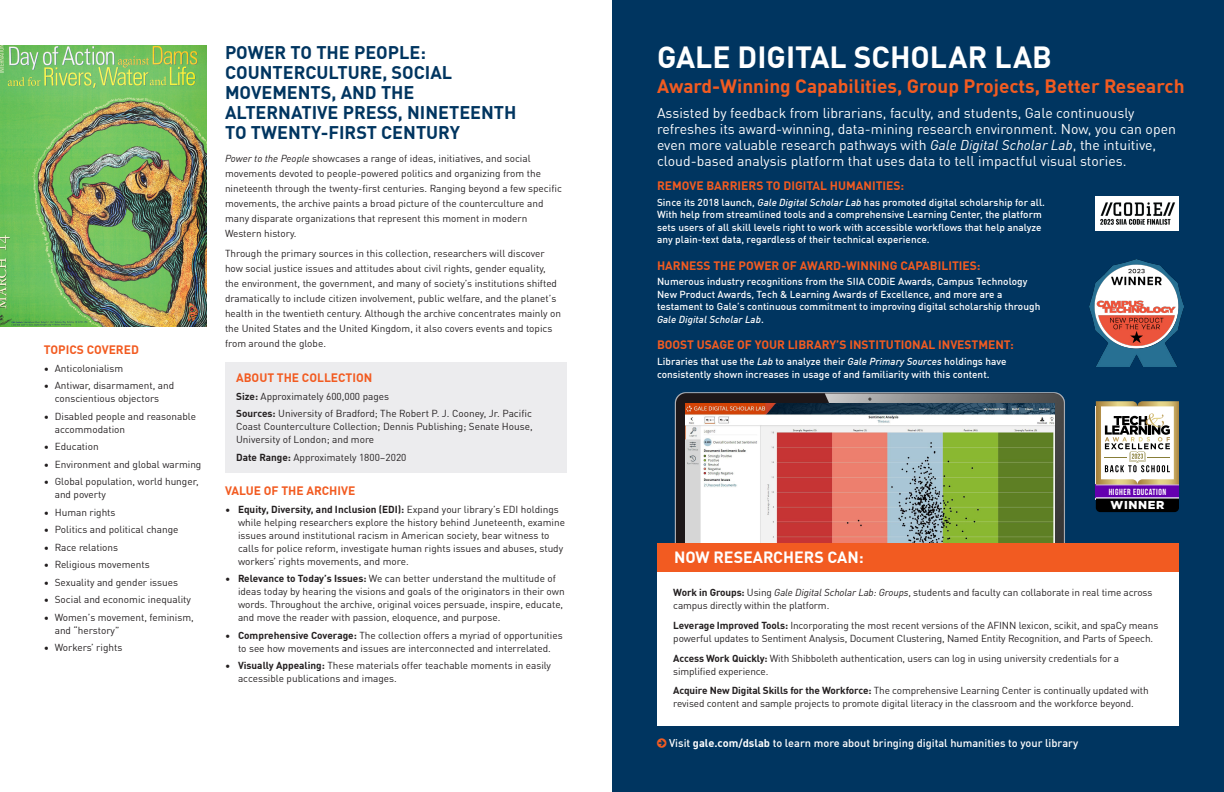
<style>
.page{position:relative;width:1224px;height:792px;background:#fff}
.page>*{position:absolute;margin:0;border:0;box-sizing:border-box;transform-origin:0 0}
.t1{font:700 30px "DIN Offc";color:#fff}
.t2{font:700 19px "DIN Offc";color:#f25b21}
.Header_Subheads{font:700 18px/20px "DIN Offc";color:#003560}
.t3{font:700 16px "DIN Offc";color:#fff}
.intro{font:14px/16px "DIN Offc";color:#fff}
.New_Subheads_1{font:700 12px "DIN Offc";color:#f25b21}
.t4{font:900 11.5px "Gotham";letter-spacing:.055em;color:#fff}
.New_Body_Copy{font:500 11px "DIN Offc";color:#fff}
.New_Body_Copy-2{font:10px/15px "DIN Offc";color:#231f20}
.New_Body_Bullet{font:10px/13px "DIN Offc";color:#231f20}
.body_copy{font:500 10px/12.5px "DIN Offc";letter-spacing:.005em;color:#fff}
.Body_Copy_Indented{font:10px/13px "DIN Offc";color:#231f20;text-align:justify}
.t5{font:8.9px "Bebas Neue";letter-spacing:.055em;color:#fff}
.s1{font-style:italic}
.s2{font-weight:700}
</style>
<div class="page">
<div style="left:612px;top:0;width:612px;height:792px;background:#003560"></div>
<img style="left:674px;top:392px;width:422px;height:151px">
<img style="left:685px;top:404px;width:370px;height:139px">
<div style="left:657px;top:545px;width:522px;height:181px;background:#fff"></div>
<div style="left:657px;top:543px;width:522px;height:29px;background:#f25b21"></div>
<img style="left:0;top:45px;width:207px;height:282px">
<div style="left:225px;top:362px;width:342px;height:111px;background:#ececee"></div>
<img style="left:1089px;top:259px;width:95px;height:108px">
<div style="left:1096px;top:196px;width:83px;height:34px;background:#fff"></div>
<img style="left:1100px;top:202px;width:76px;height:23px">
<div style="left:1096px;top:484px;width:83px;height:14px;background:#6400af"></div>
<svg style="left:1096px;top:498px;width:83px;height:14px"></svg>
<hr style="left:1096px;top:484px;width:83px;height:1px;background:#fff">
<hr style="left:1096px;top:497px;width:83px;height:1px;background:#fff">
<svg style="left:1096px;top:401px;width:83px;height:83px;background:#cbc4b1"></svg>
<p class="New_Subheads_1" style="left:44px;top:342px;width:97px">TOPICS COVERED</p>
<p class="New_Body_Copy-2" style="left:44px;top:361px;width:81px">• Anticolonialism</p>
<p class="New_Body_Copy-2" style="left:44px;top:379px;width:132px;line-height:13px;text-align:center">• Antiwar, disarmament, and conscientious objectors</p>
<p class="New_Body_Copy-2" style="left:55px;top:410px;width:143px;line-height:13px;text-indent:-11px">• Disabled people and reasonable accommodation</p>
<p class="New_Body_Copy-2" style="left:44px;top:439px;width:56px">• Education</p>
<p class="New_Body_Copy-2" style="left:44px;top:457px;width:159px">• Environment and global warming</p>
<p class="New_Body_Copy-2" style="left:55px;top:475px;width:145px;line-height:13px;text-indent:-11px">• Global population, world hunger, and poverty</p>
<p class="New_Body_Copy-2" style="left:44px;top:505px;width:73px">• Human rights</p>
<p class="New_Body_Copy-2" style="left:44px;top:522px;width:136px">• Politics and political change</p>
<p class="New_Body_Copy-2" style="left:44px;top:540px;width:76px">• Race relations</p>
<p class="New_Body_Copy-2" style="left:44px;top:557px;width:108px">• Religious movements</p>
<p class="New_Body_Copy-2" style="left:44px;top:575px;width:136px">• Sexuality and gender issues</p>
<p class="New_Body_Copy-2" style="left:44px;top:592px;width:149px">• Social and economic inequality</p>
<p class="New_Body_Copy-2" style="left:55px;top:611px;width:141px;line-height:13px;text-indent:-11px">• Women’s movement, feminism, and “herstory”</p>
<p class="New_Body_Copy-2" style="left:44px;top:640px;width:80px">• Workers’ rights</p>
<p class="Header_Subheads" style="left:225px;top:42px;width:293px">POWER TO THE PEOPLE:<br>COUNTERCULTURE, SOCIAL<br>MOVEMENTS, AND THE<br>ALTERNATIVE PRESS, NINETEENTH<br>TO TWENTY-FIRST CENTURY</p>
<p class="New_Body_Copy-2" style="left:225px;top:151px;width:338px"><span class="s1">Power to the People</span> showcases a range of ideas, initiatives, and social movements devoted to people-powered politics and organizing from the nineteenth through the twenty-first centuries. Ranging beyond a few specific movements, the archive paints a broad picture of the counterculture and many disparate organizations that represent this moment in modern Western history.</p>
<p class="New_Body_Copy-2" style="left:225px;top:245px;width:338px">Through the primary sources in this collection, researchers will discover how social justice issues and attitudes about civil rights, gender equality, the environment, the government, and many of society’s institutions shifted dramatically to include citizen involvement, public welfare, and the planet’s health in the twentieth century. Although the archive concentrates mainly on the United States and the United Kingdom, it also covers events and topics from around the globe.</p>
<p class="New_Subheads_1" style="left:236px;top:370px;width:138px">ABOUT THE COLLECTION</p>
<p class="Body_Copy_Indented" style="left:236px;top:390px;width:154px"><span class="s2">Size:</span> Approximately 600,000 pages</p>
<p class="Body_Copy_Indented" style="left:236px;top:407px;width:298px"><span class="s2">Sources:</span> University of Bradford; The Robert P. J. Cooney, Jr. Pacific Coast Counterculture Collection; Dennis Publishing; Senate House, University of London; and more</p>
<p class="Body_Copy_Indented" style="left:236px;top:451px;width:172px"><span class="s2">Date Range:</span> Approximately 1800–2020</p>
<p class="New_Subheads_1" style="left:225px;top:483px;width:132px">VALUE OF THE ARCHIVE</p>
<p class="New_Body_Bullet" style="left:238px;top:503px;width:329px;text-indent:-13px">• <span class="s2">Equity, Diversity, and Inclusion (EDI):</span> Expand your library’s EDI holdings while helping researchers explore the history behind Juneteenth, examine issues around institutional racism in American society, bear witness to calls for police reform, investigate human rights issues and abuses, study workers’ rights movements, and more.</p>
<p class="New_Body_Bullet" style="left:238px;top:572px;width:328px;text-indent:-13px">• <span class="s2">Relevance to Today’s Issues:</span> We can better understand the multitude of ideas today by hearing the visions and goals of the originators in their own words. Throughout the archive, original voices persuade, inspire, educate, and move the reader with passion, eloquence, and purpose.</p>
<p class="New_Body_Bullet" style="left:225px;top:629px;width:339px;text-align:center">• <span class="s2">Comprehensive Coverage:</span> The collection offers a myriad of opportunities to see how movements and issues are interconnected and interrelated.</p>
<p class="New_Body_Bullet" style="left:238px;top:659px;width:315px;text-indent:-13px">• <span class="s2">Visually Appealing:</span> These materials offer teachable moments in easily accessible publications and images.</p>
<h3 class="t1" style="left:657px;top:37px;width:396px">GALE DIGITAL SCHOLAR LAB</h3>
<h3 class="t2" style="left:657px;top:73px;width:529px">Award-Winning Capabilities, Group Projects, Better Research</h3>
<p class="intro" style="left:657px;top:105px;width:521px">Assisted by feedback from librarians, faculty, and students, Gale continuously refreshes its award-winning, data-mining research environment. Now, you can open even more valuable research pathways with <span class="s1">Gale Digital Scholar Lab</span>, the intuitive, cloud-based analysis platform that uses data to tell impactful visual stories.</p>
<p class="New_Subheads_1" style="left:657px;top:178px;width:249px">REMOVE BARRIERS TO DIGITAL HUMANITIES:</p>
<p class="body_copy" style="left:657px;top:196px;width:390px">Since its 2018 launch, <span class="s1">Gale Digital Scholar Lab</span> has promoted digital scholarship for all.<br>With help from streamlined tools and a comprehensive Learning Center, the platform sets users of all skill levels right to work with accessible workflows that help analyze any plain-text data, regardless of their technical experience.</p>
<p class="New_Subheads_1" style="left:657px;top:257px;width:325px">HARNESS THE POWER OF AWARD-WINNING CAPABILITIES:</p>
<p class="body_copy" style="left:657px;top:276px;width:385px">Numerous industry recognitions from the SIIA CODiE Awards, Campus Technology New Product Awards, Tech &amp; Learning Awards of Excellence, and more are a testament to Gale’s continuous commitment to improving digital scholarship through <span class="s1">Gale Digital Scholar Lab</span>.</p>
<p class="New_Subheads_1" style="left:657px;top:337px;width:358px">BOOST USAGE OF YOUR LIBRARY’S INSTITUTIONAL INVESTMENT:</p>
<p class="body_copy" style="left:657px;top:355px;width:351px">Libraries that use the <span class="s1">Lab</span> to analyze their <span class="s1">Gale Primary Sources</span> holdings have consistently shown increases in usage of and familiarity with this content.</p>
<h3 class="t3" style="left:674px;top:547px;width:191px">NOW RESEARCHERS CAN:</h3>
<p class="t5" style="left:1109px;top:487px;width:59px">HIGHER EDUCATION</p>
<p class="t4" style="left:1111px;top:497px;width:55px">WINNER</p>
<p class="New_Body_Copy-2" style="left:673px;top:586px;width:481px;line-height:13px"><span class="s2">Work in Groups:</span> Using <span class="s1">Gale Digital Scholar Lab: Groups</span>, students and faculty can collaborate in real time across campus directly within the platform.</p>
<p class="New_Body_Copy-2" style="left:673px;top:619px;width:486px;line-height:13px"><span class="s2">Leverage Improved Tools:</span> Incorporating the most recent versions of the AFINN lexicon, scikit, and spaCy means powerful updates to Sentiment Analysis, Document Clustering, Named Entity Recognition, and Parts of Speech.</p>
<p class="New_Body_Copy-2" style="left:673px;top:652px;width:447px;line-height:13px"><span class="s2">Access Work Quickly:</span> With Shibboleth authentication, users can log in using university credentials for a simplified experience.</p>
<p class="New_Body_Copy-2" style="left:673px;top:684px;width:477px;line-height:13px"><span class="s2">Acquire New Digital Skills for the Workforce:</span> The comprehensive Learning Center is continually updated with revised content and sample projects to promote digital literacy in the classroom and the workforce beyond.</p>
<p class="New_Body_Copy" style="left:669px;top:735px;width:411px">Visit <span class="s2">gale.com/dslab</span> to learn more about bringing digital humanities to your library</p>
</div>
